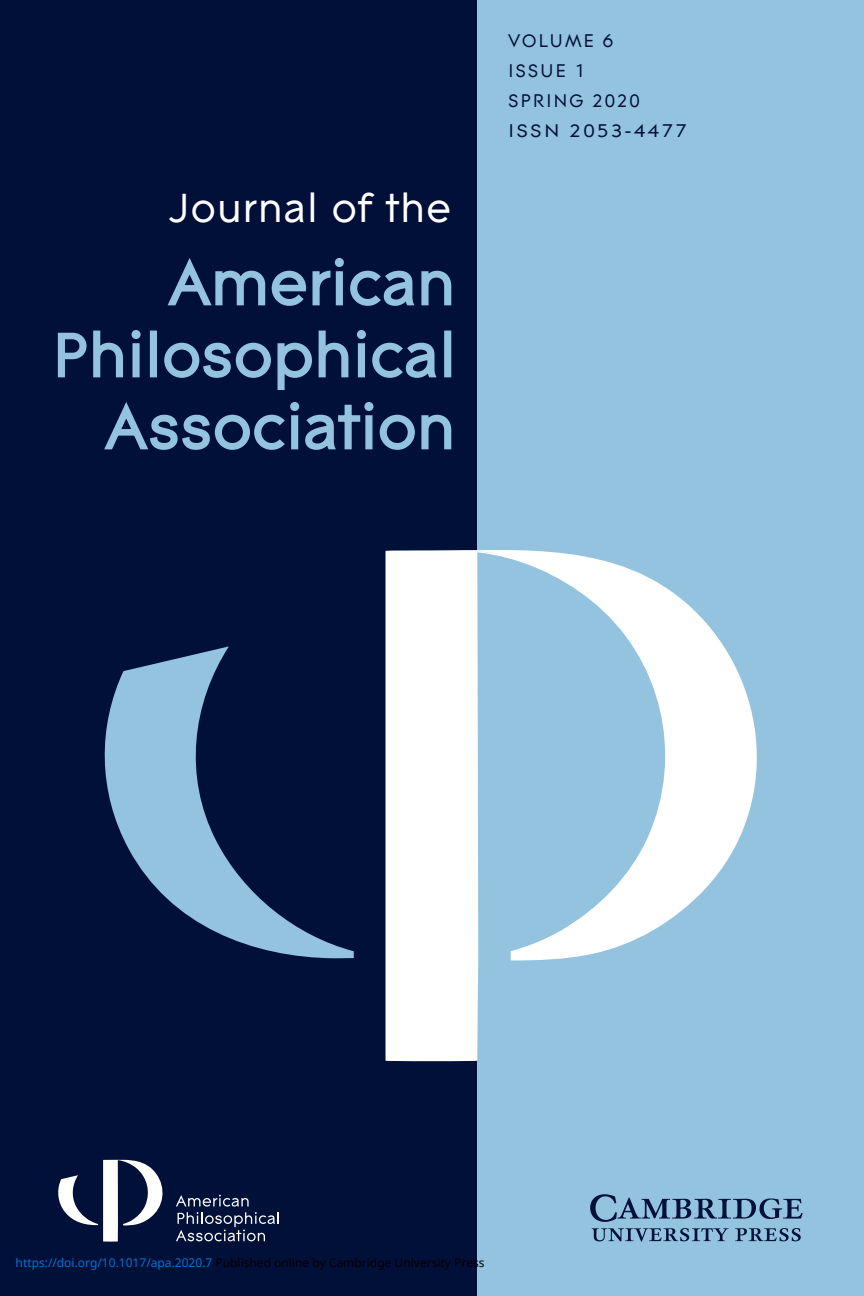
<style>
.page{position:relative;width:864px;height:1296px;background:#93c3df}
.page>*{position:absolute;margin:0;border:0;box-sizing:border-box;transform-origin:0 0}
.t1{font:42px "Contax";letter-spacing:.01em;color:#fff}
.t2{font:19px/30px "Contax";letter-spacing:.085em;color:#001039}
.t3{font:12px "Noto Sans";color:#000}
.s1{color:#0172cf}
</style>
<div class="page">
<div style="left:0;top:0;width:477px;height:1296px;background:#001039"></div>
<svg style="left:590px;top:1194px;width:213px;height:48px"></svg>
<svg style="left:58px;top:1159px;width:105px;height:83px"></svg>
<svg style="left:176px;top:1195px;width:103px;height:46px"></svg>
<svg style="left:167px;top:258px;width:285px;height:48px"></svg>
<svg style="left:57px;top:330px;width:393px;height:60px"></svg>
<div style="left:444px;top:331px;width:7px;height:46px;border:2px solid #93c3df"></div>
<svg style="left:104px;top:402px;width:348px;height:48px"></svg>
<svg style="left:386px;top:550px;width:371px;height:511px"></svg>
<svg style="left:104px;top:646px;width:250px;height:312px"></svg>
<p class="t1" style="left:169px;top:191px;width:283px">Journal of the</p>
<p class="t2" style="left:508px;top:27px;width:180px">VOLUME 6<br>ISSUE 1<br>SPRING 2020<br>ISSN 2053-4477</p>
<p class="t3" style="left:16px;top:1255px;width:471px"><span class="s1">https://doi.org/10.1017/apa.2020.7</span> Published online by Cambridge University Press</p>
</div>
